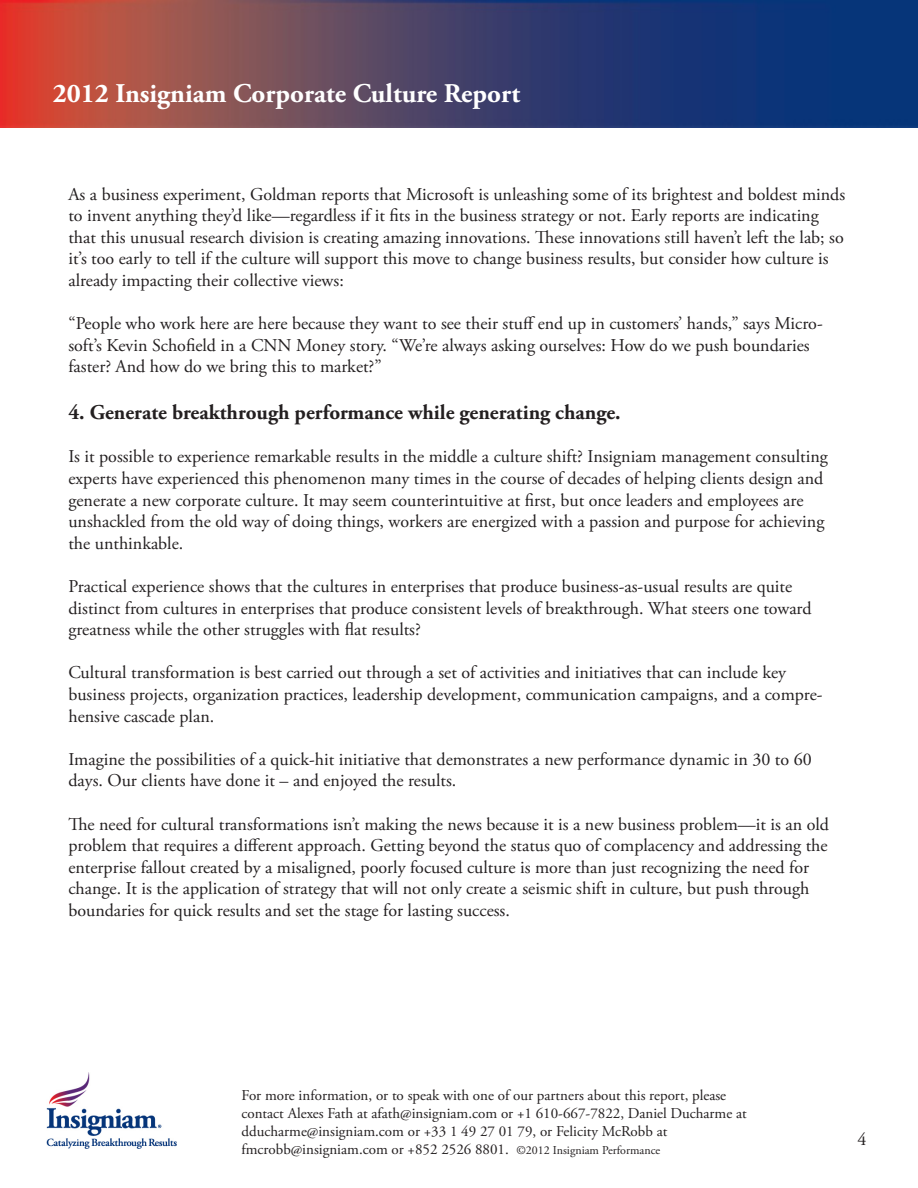
<style>
.page{position:relative;width:918px;height:1188px;background:#fff}
.page>*{position:absolute;margin:0;border:0;box-sizing:border-box;transform-origin:0 0}
.t1{font:700 27px "Adobe Garamond Pro";color:#fff}
.t2{font:700 21px "Adobe Garamond Pro";color:#231f20}
.t3{font:18px/21.6px "Adobe Garamond Pro";color:#231f20}
.t4{font:15px/18px "Adobe Garamond Pro";color:#231f20}
.s1{font-size:12px}
</style>
<div class="page">
<img style="left:0;top:0;width:918px;height:128px">
<img style="left:47px;top:1073px;width:129px;height:76px">
<h1 class="t1" style="left:53px;top:78px;width:469px">2012 Insigniam Corporate Culture Report</h1>
<p class="t3" style="left:68px;top:184px;width:778px">As a business experiment, Goldman reports that Microsoft is unleashing some of its brightest and boldest minds to invent anything they’d like—regardless if it fits in the business strategy or not. Early reports are indicating that this unusual research division is creating amazing innovations. These innovations still haven’t left the lab; so it’s too early to tell if the culture will support this move to change business results, but consider how culture is already impacting their collective views:</p>
<p class="t3" style="left:68px;top:313px;width:756px">“People who work here are here because they want to see their stuff end up in customers’ hands,” says Micro&shy;soft’s Kevin Schofield in a CNN Money story. “We’re always asking ourselves: How do we push boundaries faster? And how do we bring this to market?”</p>
<p class="t2" style="left:68px;top:400px;width:554px">4. Generate breakthrough performance while generating change.</p>
<p class="t3" style="left:68px;top:447px;width:761px">Is it possible to experience remarkable results in the middle a culture shift? Insigniam management consulting experts have experienced this phenomenon many times in the course of decades of helping clients design and generate a new corporate culture. It may seem counterintuitive at first, but once leaders and employees are unshackled from the old way of doing things, workers are energized with a passion and purpose for achieving the unthinkable.</p>
<p class="t3" style="left:68px;top:576px;width:725px">Practical experience shows that the cultures in enterprises that produce business-as-usual results are quite</p>
<p class="t3" style="left:68px;top:598px;width:745px">distinct from cultures in enterprises that produce consistent levels of breakthrough. What steers one toward greatness while the other struggles with flat results?</p>
<p class="t3" style="left:68px;top:663px;width:719px">Cultural transformation is best carried out through a set of activities and initiatives that can include key</p>
<p class="t3" style="left:68px;top:684px;width:756px">business projects, organization practices, leadership development, communication campaigns, and a compre&shy;hensive cascade plan.</p>
<p class="t3" style="left:68px;top:749px;width:745px">Imagine the possibilities of a quick-hit initiative that demonstrates a new performance dynamic in 30 to 60 days. Our clients have done it – and enjoyed the results.</p>
<p class="t3" style="left:68px;top:814px;width:762px">The need for cultural transformations isn’t making the news because it is a new business problem—it is an old problem that requires a different approach. Getting beyond the status quo of complacency and addressing the enterprise fallout created by a misaligned, poorly focused culture is more than just recognizing the need for change. It is the application of strategy that will not only create a seismic shift in culture, but push through boundaries for quick results and set the stage for lasting success.</p>
<p class="t4" style="left:242px;top:1086px;width:507px">For more information, or to speak with one of our partners about this report, please contact Alexes Fath at afath@insigniam.com or +1 610-667-7822, Daniel Ducharme at dducharme@insigniam.com or +33 1 49 27 01 79, or Felicity McRobb at fmcrobb@insigniam.com or +852 2526 8801. <span class="s1">©2012 Insigniam Performance</span></p>
<p class="t3" style="left:857px;top:1129px;width:10px">4</p>
</div>
